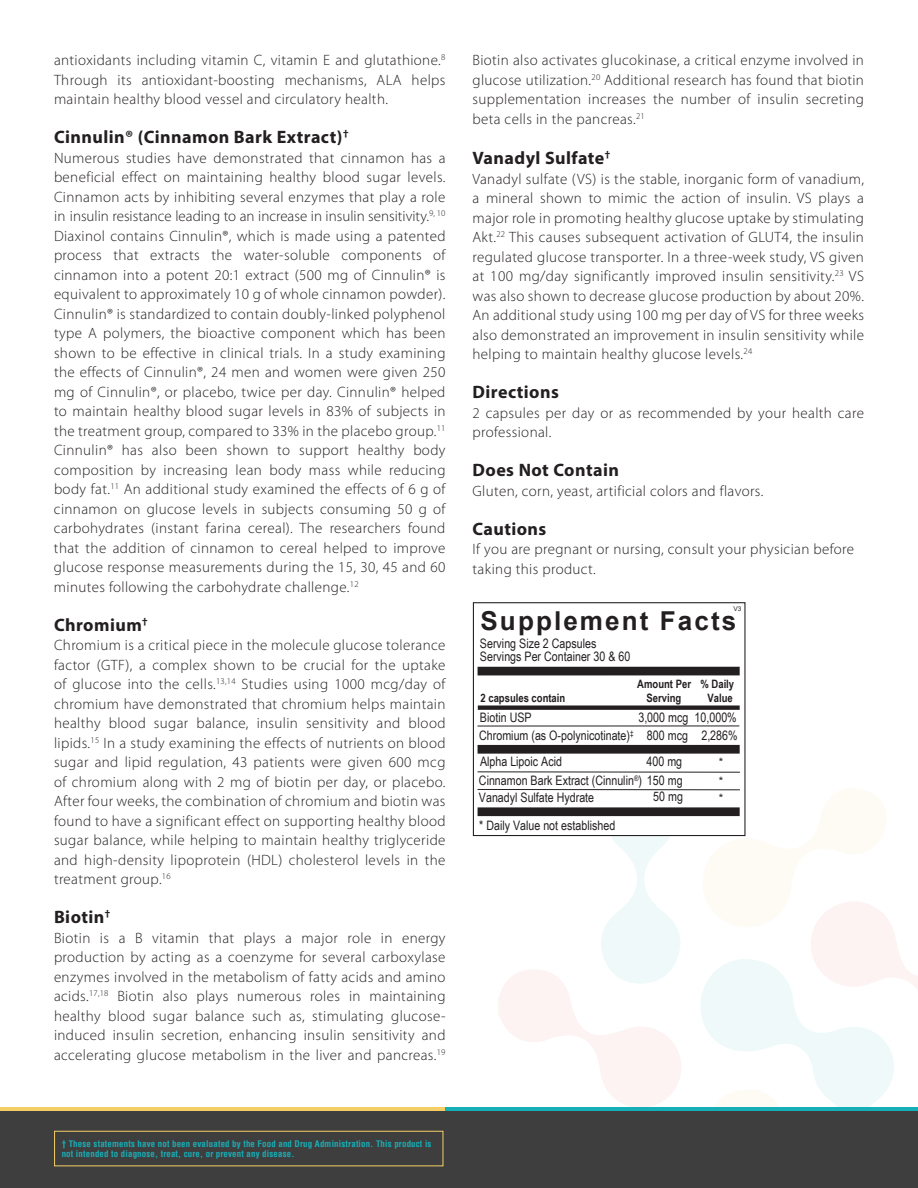
<style>
.page{position:relative;width:918px;height:1188px;background:#fff}
.page>*{position:absolute;margin:0;border:0;box-sizing:border-box;transform-origin:0 0}
.t1{font:700 26.1px "Arial";letter-spacing:.08em;color:#231f20}
.t2{font:700 18px "Myriad Pro";letter-spacing:.025em;color:#231f20}
.t3{font:300 15px/19.5px "Myriad Pro";letter-spacing:.025em;color:#231f20;text-align:justify}
.t4{font:13.05px/17.9px "Arial Narrow";color:#231f20}
.t5{font:700 11.55px/13.6px "Arial Narrow";color:#231f20;text-align:center}
.t6{font:11.55px/16.8px "Arial";color:#231f20}
.t7{font:700 condensed 8.85px/10.6px "Helvetica";letter-spacing:.02em;color:#18afb6}
.t8{font:6.45px "Arial";color:#231f20}
</style>
<div class="page">
<svg style="left:497px;top:789px;width:421px;height:318px"></svg>
<div style="left:0;top:1107px;width:918px;height:81px;background:#17afb7"></div>
<div style="left:0;top:1107px;width:445px;height:81px;background:#f5cf65"></div>
<div style="left:0;top:1111px;width:918px;height:77px;background:#3e3e3f"></div>
<div style="left:54px;top:1131px;width:389px;height:35px;border:1px solid #f5cf66"></div>
<div style="left:473px;top:603px;width:272px;height:233px;background:#fff"></div>
<div style="left:473px;top:602px;width:273px;height:234px;border:1px solid #231f20"></div>
<div style="left:478px;top:667px;width:262px;height:8px;background:#231f20"></div>
<div style="left:478px;top:705px;width:262px;height:5px;background:#231f20"></div>
<hr style="left:477px;top:726px;width:262px;height:1px;background:#231f20">
<div style="left:478px;top:807px;width:262px;height:9px;background:#231f20"></div>
<div style="left:478px;top:745px;width:262px;height:9px;background:#231f20"></div>
<hr style="left:478px;top:772px;width:262px;height:1px;background:#231f20">
<hr style="left:478px;top:789px;width:262px;height:1px;background:#231f20">
<p class="t3" style="left:54px;top:50px;width:393px">antioxidants including vitamin C, vitamin E and glutathione.<sup>8<br></sup>Through its antioxidant-boosting mechanisms, ALA helps maintain healthy blood vessel and circulatory health.</p>
<p class="t2" style="left:54px;top:125px;width:296px">Cinnulin® (Cinnamon Bark Extract)<sup>†</sup></p>
<p class="t3" style="left:54px;top:148px;width:393px">Numerous studies have demonstrated that cinnamon has a beneficial effect on maintaining healthy blood sugar levels.<br>Cinnamon acts by inhibiting several enzymes that play a role in insulin resistance leading to an increase in insulin sensitivity.<sup>9,</sup> <sup>10<br></sup>Diaxinol contains Cinnulin®, which is made using a patented process that extracts the water-soluble components of cinnamon into a potent 20:1 extract (500 mg of Cinnulin® is equivalent to approximately 10 g of whole cinnamon powder).<br>Cinnulin® is standardized to contain doubly-linked polyphenol type A polymers, the bioactive component which has been shown to be effective in clinical trials. In a study examining the effects of Cinnulin®, 24 men and women were given 250 mg of Cinnulin®, or placebo, twice per day. Cinnulin® helped to maintain healthy blood sugar levels in 83% of subjects in the treatment group, compared to 33% in the placebo group.<sup>11<br></sup>Cinnulin® has also been shown to support healthy body composition by increasing lean body mass while reducing body fat.<sup>11</sup> An additional study examined the effects of 6 g of cinnamon on glucose levels in subjects consuming 50 g of carbohydrates (instant farina cereal). The researchers found that the addition of cinnamon to cereal helped to improve glucose response measurements during the 15, 30, 45 and 60 minutes following the carbohydrate challenge.<sup>12</sup></p>
<p class="t2" style="left:54px;top:613px;width:95px">Chromium<sup>†</sup></p>
<p class="t3" style="left:54px;top:635px;width:393px">Chromium is a critical piece in the molecule glucose tolerance factor (GTF), a complex shown to be crucial for the uptake of glucose into the cells.<sup>13,14</sup> Studies using 1000 mcg/day of chromium have demonstrated that chromium helps maintain healthy blood sugar balance, insulin sensitivity and blood lipids.<sup>15</sup> In a study examining the effects of nutrients on blood sugar and lipid regulation, 43 patients were given 600 mcg of chromium along with 2 mg of biotin per day, or placebo.<br>After four weeks, the combination of chromium and biotin was found to have a significant effect on supporting healthy blood sugar balance, while helping to maintain healthy triglyceride and high-density lipoprotein (HDL) cholesterol levels in the treatment group.<sup>16</sup></p>
<p class="t2" style="left:54px;top:905px;width:58px">Biotin<sup>†</sup></p>
<p class="t3" style="left:54px;top:928px;width:393px">Biotin is a B vitamin that plays a major role in energy production by acting as a coenzyme for several carboxylase enzymes involved in the metabolism of fatty acids and amino acids.<sup>17,18</sup> Biotin also plays numerous roles in maintaining healthy blood sugar balance such as, stimulating glucose&shy;induced insulin secretion, enhancing insulin sensitivity and accelerating glucose metabolism in the liver and pancreas.<sup>19</sup></p>
<p class="t3" style="left:472px;top:50px;width:393px">Biotin also activates glucokinase, a critical enzyme involved in glucose utilization.<sup>20</sup> Additional research has found that biotin supplementation increases the number of insulin secreting beta cells in the pancreas.<sup>21</sup></p>
<p class="t2" style="left:472px;top:146px;width:139px">Vanadyl Sulfate<sup>†</sup></p>
<p class="t3" style="left:472px;top:169px;width:393px">Vanadyl sulfate (VS) is the stable, inorganic form of vanadium, a mineral shown to mimic the action of insulin. VS plays a major role in promoting healthy glucose uptake by stimulating Akt.<sup>22</sup> This causes subsequent activation of GLUT4, the insulin regulated glucose transporter. In a three-week study, VS given at 100 mg/day significantly improved insulin sensitivity.<sup>23</sup> VS was also shown to decrease glucose production by about 20%.<br>An additional study using 100 mg per day of VS for three weeks also demonstrated an improvement in insulin sensitivity while helping to maintain healthy glucose levels.<sup>24</sup></p>
<p class="t2" style="left:472px;top:380px;width:88px">Directions</p>
<p class="t3" style="left:472px;top:403px;width:393px">2 capsules per day or as recommended by your health care professional.</p>
<p class="t2" style="left:472px;top:458px;width:148px">Does Not Contain</p>
<p class="t3" style="left:472px;top:481px;width:292px">Gluten, corn, yeast, artificial colors and flavors.</p>
<p class="t2" style="left:472px;top:517px;width:75px">Cautions</p>
<p class="t3" style="left:472px;top:539px;width:383px">If you are pregnant or nursing, consult your physician before taking this product.</p>
<h1 class="t1" style="left:481px;top:604px;width:257px">Supplement Facts</h1>
<p class="t4" style="left:480px;top:634px;width:118px">Serving Size 2 Capsules</p>
<p class="t8" style="left:734px;top:605px;width:9px">V3</p>
<p class="t4" style="left:480px;top:647px;width:152px">Servings Per Container 30 &amp; 60</p>
<p class="t5" style="left:700px;top:676px;width:35px">% Daily<br>Value</p>
<p class="t5" style="left:637px;top:676px;width:55px">Amount Per</p>
<p class="t5" style="left:481px;top:690px;width:86px">2 capsules contain</p>
<p class="t5" style="left:647px;top:690px;width:36px">Serving</p>
<p class="t4" style="left:479px;top:708px;width:156px">Biotin USP<br>Chromium (as O-polynicotinate)<sup>‡</sup></p>
<p class="t4" style="left:480px;top:752px;width:83px">Alpha Lipoic Acid</p>
<p class="t4" style="left:479px;top:783px;width:138px;line-height:28px">Vanadyl Sulfate Hydrate<br>* Daily Value not established</p>
<p class="t4" style="left:695px;top:708px;width:45px;text-align:center">10,000%<br>2,286%</p>
<p class="t6" style="left:719px;top:754px;width:6px">*</p>
<p class="t4" style="left:638px;top:708px;width:51px;text-align:right">3,000 mcg<br>800 mcg</p>
<p class="t4" style="left:647px;top:752px;width:37px">400 mg</p>
<p class="t4" style="left:653px;top:787px;width:31px">50 mg</p>
<p class="t4" style="left:479px;top:771px;width:205px">Cinnamon Bark Extract (Cinnulin<sup>®</sup>) 150 mg</p>
<p class="t6" style="left:719px;top:772px;width:6px">* *</p>
<p class="t7" style="left:62px;top:1138px;width:371px">† These statements have not been evaluated by the Food and Drug Administration. This product is not intended to diagnose, treat, cure, or prevent any disease.</p>
</div>
